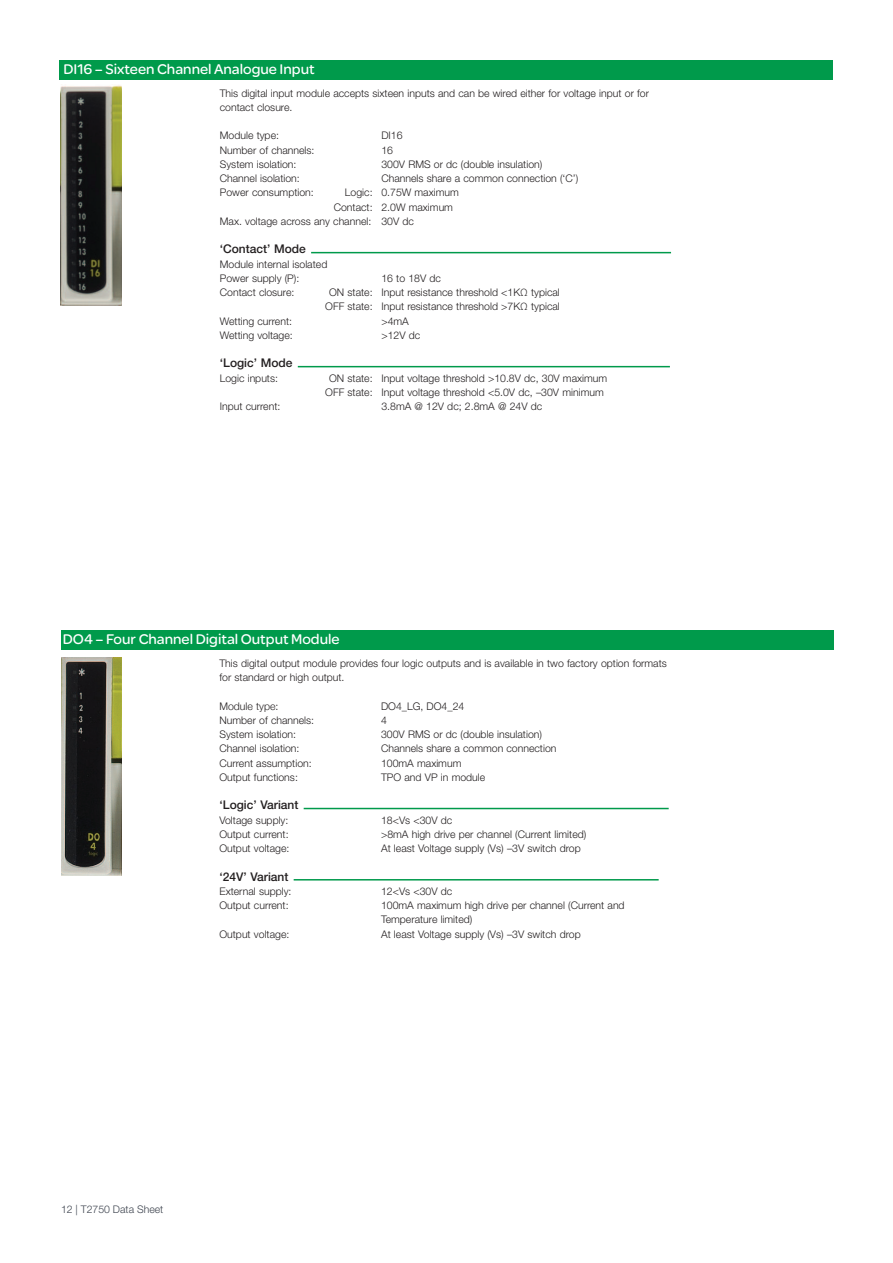
<style>
.page{position:relative;width:893px;height:1263px;background:#fff}
.page>*{position:absolute;margin:0;border:0;box-sizing:border-box;transform-origin:0 0}
.t1{font:15px "SE Optimist";color:#fff}
.t2{font:500 12px "Helvetica Neue LT Std";color:#231f20}
.t3{font:300 10.5px/14.2px "Helvetica Neue LT Std";color:#231f20}
.t4{font:300 10.5px "Helvetica Neue";color:#231f20}
.t5{font:300 10.5px "Helvetica Neue LT Std";color:#3e444f}
</style>
<div class="page">
<hr style="left:304px;top:808px;width:365px;height:1px;background:#009a4b">
<hr style="left:294px;top:879px;width:365px;height:1px;background:#009a4b">
<div style="left:61px;top:631px;width:772px;height:19px;background:#009a4b"></div>
<img style="left:61px;top:657px;width:60px;height:218px">
<img style="left:60px;top:84px;width:62px;height:221px">
<hr style="left:311px;top:252px;width:360px;height:1px;background:#009a4b">
<hr style="left:298px;top:366px;width:372px;height:1px;background:#009a4b">
<div style="left:59px;top:60px;width:773px;height:19px;background:#009a4b"></div>
<h1 class="t1" style="left:63px;top:60px;width:253px">DI16 – Sixteen Channel Analogue Input</h1>
<p class="t3" style="left:220px;top:87px;width:431px">This digital input module accepts sixteen inputs and can be wired either for voltage input or for contact closure.</p>
<p class="t3" style="left:220px;top:129px;width:61px">Module type:</p>
<p class="t3" style="left:381px;top:129px;width:23px">DI16</p>
<p class="t3" style="left:220px;top:144px;width:96px">Number of channels:</p>
<p class="t3" style="left:381px;top:144px;width:13px">16</p>
<p class="t3" style="left:220px;top:158px;width:78px">System isolation:</p>
<p class="t3" style="left:381px;top:158px;width:162px">300V RMS or dc (double insulation)</p>
<p class="t3" style="left:220px;top:172px;width:82px">Channel isolation:</p>
<p class="t3" style="left:381px;top:172px;width:198px">Channels share a common connection (‘C’)</p>
<p class="t3" style="left:220px;top:186px;width:96px">Power consumption:</p>
<p class="t3" style="left:345px;top:186px;width:115px">Logic: 0.75W maximum</p>
<p class="t3" style="left:334px;top:201px;width:121px">Contact: 2.0W maximum</p>
<p class="t3" style="left:220px;top:215px;width:196px">Max. voltage across any channel: 30V dc</p>
<p class="t2" style="left:220px;top:245px;width:88px">‘Contact’ Mode</p>
<p class="t3" style="left:220px;top:258px;width:109px">Module internal isolated<br>Power supply (P):</p>
<p class="t3" style="left:381px;top:272px;width:61px">16 to 18V dc</p>
<p class="t3" style="left:220px;top:286px;width:76px">Contact closure:</p>
<p class="t3" style="left:325px;top:286px;width:236px;text-align:center">ON state: Input resistance threshold &lt;1KΩ typical<br>OFF state: Input resistance threshold &gt;7KΩ typical</p>
<p class="t3" style="left:220px;top:315px;width:74px">Wetting current:</p>
<p class="t3" style="left:381px;top:315px;width:29px">&gt;4mA</p>
<p class="t3" style="left:220px;top:329px;width:75px">Wetting voltage:</p>
<p class="t3" style="left:381px;top:329px;width:40px">&gt;12V dc</p>
<p class="t2" style="left:220px;top:359px;width:74px">‘Logic’ Mode</p>
<p class="t3" style="left:220px;top:372px;width:60px">Logic inputs:</p>
<p class="t3" style="left:325px;top:372px;width:284px;text-align:center">ON state: Input voltage threshold &gt;10.8V dc, 30V maximum<br>OFF state: Input voltage threshold &lt;5.0V dc, –30V minimum</p>
<p class="t3" style="left:220px;top:400px;width:62px">Input current:</p>
<p class="t3" style="left:381px;top:400px;width:162px">3.8mA @ 12V dc; 2.8mA @ 24V dc</p>
<h1 class="t1" style="left:63px;top:630px;width:278px">DO4 – Four Channel Digital Output Module</h1>
<p class="t3" style="left:219px;top:657px;width:449px">This digital output module provides four logic outputs and is available in two factory option formats for standard or high output.</p>
<p class="t4" style="left:219px;top:699px;width:61px">Module type:</p>
<p class="t4" style="left:381px;top:699px;width:85px">DO4_LG, DO4_24</p>
<p class="t3" style="left:219px;top:714px;width:96px">Number of channels:</p>
<p class="t3" style="left:381px;top:714px;width:7px">4</p>
<p class="t3" style="left:219px;top:728px;width:78px">System isolation:</p>
<p class="t3" style="left:381px;top:728px;width:162px">300V RMS or dc (double insulation)</p>
<p class="t3" style="left:219px;top:742px;width:82px">Channel isolation:</p>
<p class="t3" style="left:381px;top:742px;width:177px">Channels share a common connection</p>
<p class="t3" style="left:219px;top:757px;width:94px">Current assumption:</p>
<p class="t3" style="left:381px;top:757px;width:82px">100mA maximum</p>
<p class="t3" style="left:219px;top:771px;width:80px">Output functions:</p>
<p class="t3" style="left:381px;top:771px;width:106px">TPO and VP in module</p>
<p class="t2" style="left:219px;top:801px;width:81px">‘Logic’ Variant</p>
<p class="t3" style="left:219px;top:814px;width:70px">Voltage supply:</p>
<p class="t3" style="left:381px;top:814px;width:73px">18&lt;Vs &lt;30V dc</p>
<p class="t3" style="left:219px;top:828px;width:71px">Output current:</p>
<p class="t3" style="left:381px;top:828px;width:207px">&gt;8mA high drive per channel (Current limited)</p>
<p class="t3" style="left:219px;top:842px;width:71px">Output voltage:</p>
<p class="t3" style="left:381px;top:842px;width:201px">At least Voltage supply (Vs) –3V switch drop</p>
<p class="t2" style="left:219px;top:872px;width:71px">‘24V’ Variant</p>
<p class="t3" style="left:219px;top:885px;width:74px">External supply:</p>
<p class="t3" style="left:381px;top:885px;width:73px">12&lt;Vs &lt;30V dc</p>
<p class="t3" style="left:219px;top:899px;width:71px">Output current:</p>
<p class="t3" style="left:381px;top:899px;width:245px">100mA maximum high drive per channel (Current and<br>Temperature limited)</p>
<p class="t3" style="left:219px;top:928px;width:71px">Output voltage:</p>
<p class="t3" style="left:381px;top:928px;width:201px">At least Voltage supply (Vs) –3V switch drop</p>
<p class="t5" style="left:61px;top:1205px;width:104px">12 | T2750 Data Sheet</p>
</div>
